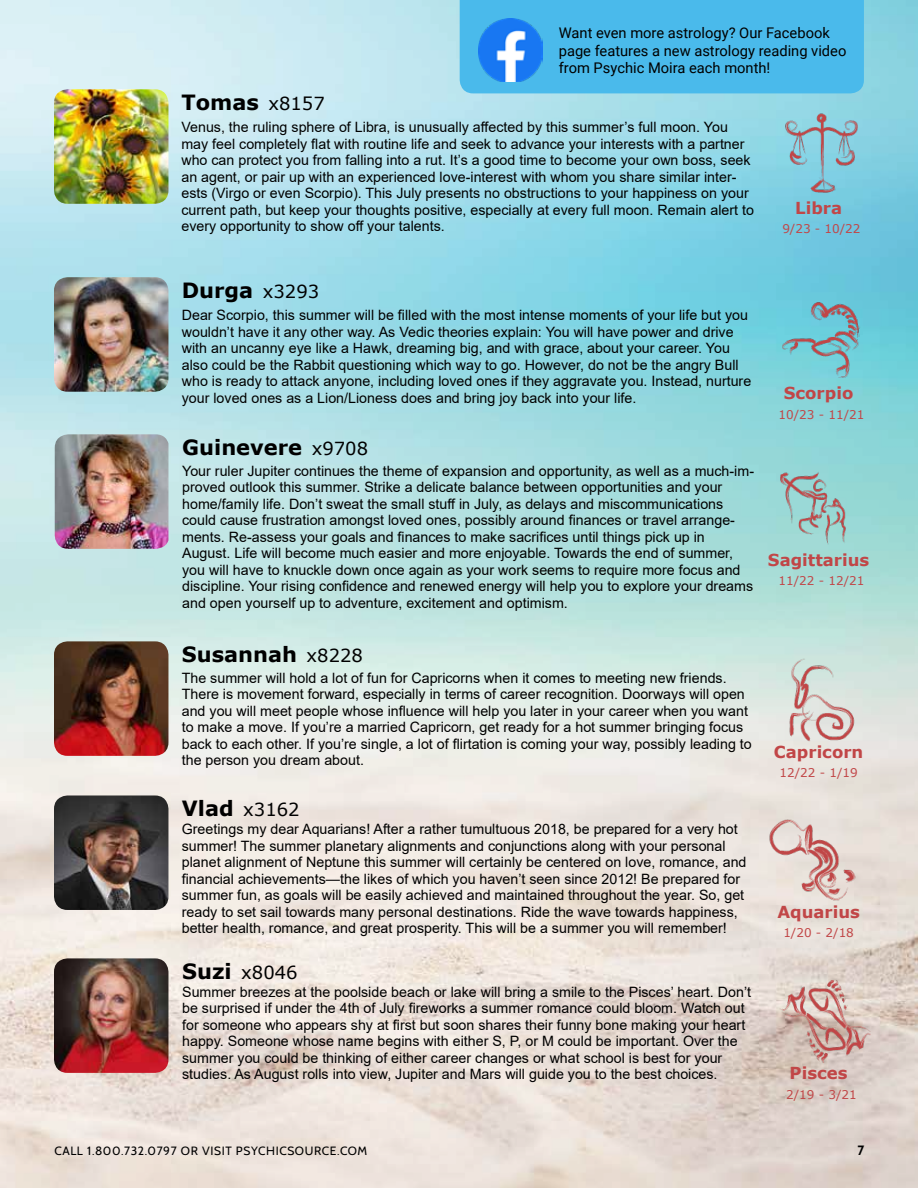
<style>
.page{position:relative;width:918px;height:1188px;background:#fff}
.page>*{position:absolute;margin:0;border:0;box-sizing:border-box;transform-origin:0 0}
.t1{font:700 21px "Verdana";color:#000}
.t2{font:18px "Verdana";color:#000}
.t3{font:700 16.5px "Verdana";color:#c14647}
.t4{font:14.7px/17.7px "Roboto";color:#000}
.t5{font:14.25px/16.5px "Arial";color:#000}
.t6{font:700 13.5px "Cabin";color:#000}
.t7{font:12px "Verdana";color:#c14647}
.t8{font:12px "Cabin";letter-spacing:.05em;color:#000}
.s1{font-weight:400;font-size:18px}
.s2{font-weight:700;font-size:21px}
</style>
<div class="page">
<img style="left:0;top:0;width:918px;height:1188px">
<img style="left:54px;top:89px;width:114px;height:115px">
<img style="left:54px;top:277px;width:114px;height:115px">
<img style="left:55px;top:434px;width:113px;height:115px">
<img style="left:54px;top:641px;width:114px;height:115px">
<img style="left:54px;top:795px;width:114px;height:115px">
<img style="left:54px;top:958px;width:114px;height:115px">
<img style="left:756px;top:819px;width:108px;height:82px">
<img style="left:762px;top:980px;width:108px;height:83px">
<img style="left:785px;top:659px;width:81px;height:82px">
<img style="left:762px;top:471px;width:105px;height:77px">
<img style="left:768px;top:300px;width:103px;height:83px">
<img style="left:764px;top:112px;width:101px;height:83px">
<div style="left:460px;top:0;width:404px;height:93px;background:#4abaeb"></div>
<img style="left:478px;top:18px;width:65px;height:64px">
<h1 class="t1" style="left:181px;top:87px;width:145px">Tomas <span class="s1">x8157</span></h1>
<p class="t4" style="left:559px;top:23px;width:289px">Want even more astrology? Our Facebook page features a new astrology reading video from Psychic Moira each month!</p>
<p class="t5" style="left:181px;top:119px;width:574px">Venus, the ruling sphere of Libra, is unusually affected by this summer’s full moon. You may feel completely flat with routine life and seek to advance your interests with a partner who can protect you from falling into a rut. It’s a good time to become your own boss, seek an agent, or pair up with an experienced love-interest with whom you share similar inter&shy;ests (Virgo or even Scorpio). This July presents no obstructions to your happiness on your current path, but keep your thoughts positive, especially at every full moon. Remain alert to every opportunity to show off your talents.</p>
<p class="t3" style="left:795px;top:196px;width:48px">Libra</p>
<p class="t7" style="left:782px;top:221px;width:80px">9/23 - 10/22</p>
<h1 class="t1" style="left:182px;top:275px;width:139px">Durga <span class="s1">x3293</span></h1>
<p class="t5" style="left:182px;top:307px;width:571px">Dear Scorpio, this summer will be filled with the most intense moments of your life but you wouldn’t have it any other way. As Vedic theories explain: You will have power and drive with an uncanny eye like a Hawk, dreaming big, and with grace, about your career. You also could be the Rabbit questioning which way to go. However, do not be the angry Bull who is ready to attack anyone, including loved ones if they aggravate you. Instead, nurture your loved ones as a Lion/Lioness does and bring joy back into your life.</p>
<h1 class="t1" style="left:182px;top:432px;width:187px">Guinevere <span class="s1">x9708</span></h1>
<p class="t5" style="left:182px;top:463px;width:573px">Your ruler Jupiter continues the theme of expansion and opportunity, as well as a much-im&shy;proved outlook this summer. Strike a delicate balance between opportunities and your home/family life. Don’t sweat the small stuff in July, as delays and miscommunications could cause frustration amongst loved ones, possibly around finances or travel arrange&shy;ments. Re-assess your goals and finances to make sacrifices until things pick up in August. Life will become much easier and more enjoyable. Towards the end of summer, you will have to knuckle down once again as your work seems to require more focus and discipline. Your rising confidence and renewed energy will help you to explore your dreams and open yourself up to adventure, excitement and optimism.</p>
<h1 class="t1" style="left:182px;top:640px;width:183px">Susannah <span class="s1">x8228</span></h1>
<p class="t5" style="left:182px;top:670px;width:572px">The summer will hold a lot of fun for Capricorns when it comes to meeting new friends.<br>There is movement forward, especially in terms of career recognition. Doorways will open and you will meet people whose influence will help you later in your career when you want to make a move. If you’re a married Capricorn, get ready for a hot summer bringing focus back to each other. If you’re single, a lot of flirtation is coming your way, possibly leading to the person you dream about.</p>
<p class="t2" style="left:182px;top:797px;width:119px"><span class="s2">Vlad</span> x3162</p>
<p class="t5" style="left:182px;top:821px;width:566px">Greetings my dear Aquarians! After a rather tumultuous 2018, be prepared for a very hot summer! The summer planetary alignments and conjunctions along with your personal planet alignment of Neptune this summer will certainly be centered on love, romance, and financial achievements—the likes of which you haven’t seen since 2012! Be prepared for summer fun, as goals will be easily achieved and maintained throughout the year. So, get ready to set sail towards many personal destinations. Ride the wave towards happiness, better health, romance, and great prosperity. This will be a summer you will remember!</p>
<p class="t2" style="left:182px;top:960px;width:117px"><span class="s2">Suzi</span> x8046</p>
<p class="t5" style="left:182px;top:984px;width:570px">Summer breezes at the poolside beach or lake will bring a smile to the Pisces’ heart. Don’t be surprised if under the 4th of July fireworks a summer romance could bloom. Watch out for someone who appears shy at first but soon shares their funny bone making your heart happy. Someone whose name begins with either S, P, or M could be important. Over the summer you could be thinking of either career changes or what school is best for your studies. As August rolls into view, Jupiter and Mars will guide you to the best choices.</p>
<p class="t3" style="left:784px;top:381px;width:71px">Scorpio</p>
<p class="t7" style="left:779px;top:406px;width:87px">10/23 - 11/21</p>
<p class="t3" style="left:768px;top:548px;width:103px">Sagittarius</p>
<p class="t7" style="left:779px;top:573px;width:87px">11/22 - 12/21</p>
<p class="t3" style="left:774px;top:740px;width:91px">Capricorn</p>
<p class="t7" style="left:780px;top:765px;width:80px">12/22 - 1/19</p>
<p class="t3" style="left:777px;top:900px;width:84px">Aquarius</p>
<p class="t7" style="left:783px;top:924px;width:72px">1/20 - 2/18</p>
<p class="t3" style="left:790px;top:1061px;width:59px">Pisces</p>
<p class="t7" style="left:786px;top:1086px;width:72px">2/19 - 3/21</p>
<p class="t8" style="left:54px;top:1143px;width:314px">CALL 1.800.732.0797 OR VISIT PSYCHICSOURCE.COM</p>
<p class="t6" style="left:857px;top:1142px;width:8px">7</p>
</div>
